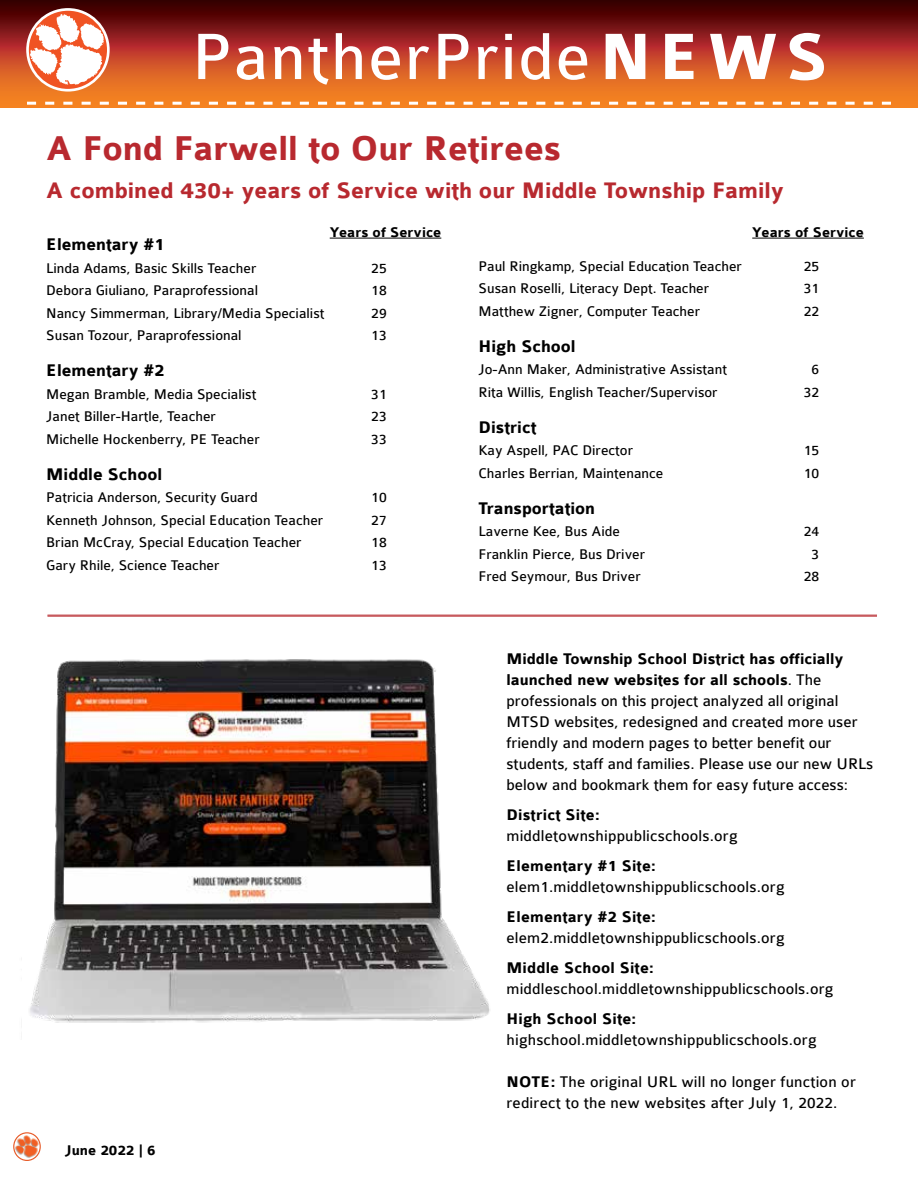
<style>
.page{position:relative;width:918px;height:1188px;background:#fff}
.page>*{position:absolute;margin:0;border:0;box-sizing:border-box;transform-origin:0 0}
.t1{font:700 36.75px "Colaborate";color:#b8292f}
.t2{font:700 24px "Colaborate";color:#b8292f}
.t3{font:700 18px "Colaborate";color:#000}
.t4{font:16.5px/21px "Colaborate";letter-spacing:.01em;color:#000}
.t5{font:700 16.5px "Colaborate";letter-spacing:.01em;color:#000}
.t6{font:15px "Colaborate";color:#000}
.t7{font:700 15px "Colaborate";color:#000}
.s1{font-weight:700}
</style>
<div class="page">
<img style="left:14px;top:1133px;width:26px;height:27px">
<div style="left:13px;top:1132px;width:28px;height:29px;border:1px solid #e75b29;border-radius:50%"></div>
<svg style="left:0;top:0;width:918px;height:107px;background:#9b3817"></svg>
<svg style="left:198px;top:33px;width:626px;height:52px"></svg>
<svg style="left:27px;top:102px;width:864px;height:3px"></svg>
<svg style="left:28px;top:9px;width:80px;height:81px"></svg>
<div style="left:26px;top:8px;width:84px;height:84px;border:3px solid #fff;border-radius:50%"></div>
<svg style="left:30px;top:14px;width:74px;height:71px"></svg>
<img style="left:29px;top:659px;width:461px;height:364px">
<hr style="left:47px;top:615px;width:830px;height:1px;background:#b8292f">
<hr style="left:47px;top:616px;width:830px;height:1px;background:#b8292f">
<hr style="left:330px;top:238px;width:111px;height:1px;background:#000">
<hr style="left:752px;top:238px;width:112px;height:1px;background:#000">
<h1 class="t1" style="left:46px;top:130px;width:516px">A Fond Farwell to Our Retirees</h1>
<h2 class="t2" style="left:46px;top:178px;width:739px">A combined 430+ years of Service with our Middle Township Family</h2>
<p class="t7" style="left:330px;top:224px;width:113px">Years of Service</p>
<p class="t7" style="left:752px;top:224px;width:113px">Years of Service</p>
<p class="t3" style="left:46px;top:235px;width:120px">Elementary #1</p>
<p class="t6" style="left:46px;top:260px;width:212px">Linda Adams, Basic Skills Teacher</p>
<p class="t6" style="left:371px;top:260px;width:17px">25</p>
<p class="t6" style="left:46px;top:283px;width:213px">Debora Giuliano, Paraprofessional</p>
<p class="t6" style="left:371px;top:283px;width:17px">18</p>
<p class="t6" style="left:46px;top:305px;width:280px">Nancy Simmerman, Library/Media Specialist</p>
<p class="t6" style="left:371px;top:305px;width:17px">29</p>
<p class="t6" style="left:46px;top:328px;width:197px">Susan Tozour, Paraprofessional</p>
<p class="t6" style="left:371px;top:328px;width:17px">13</p>
<p class="t3" style="left:46px;top:361px;width:120px">Elementary #2</p>
<p class="t6" style="left:46px;top:386px;width:212px">Megan Bramble, Media Specialist</p>
<p class="t6" style="left:371px;top:386px;width:17px">31</p>
<p class="t6" style="left:46px;top:409px;width:171px">Janet Biller-Hartle, Teacher</p>
<p class="t6" style="left:371px;top:409px;width:17px">23</p>
<p class="t6" style="left:46px;top:431px;width:215px">Michelle Hockenberry, PE Teacher</p>
<p class="t6" style="left:371px;top:431px;width:17px">33</p>
<p class="t3" style="left:46px;top:465px;width:117px">Middle School</p>
<p class="t6" style="left:46px;top:490px;width:213px">Patricia Anderson, Security Guard</p>
<p class="t6" style="left:371px;top:490px;width:17px">10</p>
<p class="t6" style="left:46px;top:512px;width:279px">Kenneth Johnson, Special Education Teacher</p>
<p class="t6" style="left:371px;top:512px;width:17px">27</p>
<p class="t6" style="left:46px;top:535px;width:257px">Brian McCray, Special Education Teacher</p>
<p class="t6" style="left:371px;top:535px;width:17px">18</p>
<p class="t6" style="left:46px;top:557px;width:175px">Gary Rhile, Science Teacher</p>
<p class="t6" style="left:371px;top:557px;width:17px">13</p>
<p class="t6" style="left:479px;top:258px;width:265px">Paul Ringkamp, Special Education Teacher</p>
<p class="t6" style="left:804px;top:258px;width:17px">25</p>
<p class="t6" style="left:479px;top:281px;width:232px">Susan Roselli, Literacy Dept. Teacher</p>
<p class="t6" style="left:804px;top:281px;width:17px">31</p>
<p class="t6" style="left:479px;top:303px;width:223px">Matthew Zigner, Computer Teacher</p>
<p class="t6" style="left:804px;top:303px;width:17px">22</p>
<p class="t3" style="left:479px;top:337px;width:99px">High School</p>
<p class="t6" style="left:479px;top:362px;width:250px">Jo-Ann Maker, Administrative Assistant</p>
<p class="t6" style="left:811px;top:362px;width:9px">6</p>
<p class="t6" style="left:479px;top:384px;width:241px">Rita Willis, English Teacher/Supervisor</p>
<p class="t6" style="left:804px;top:384px;width:17px">32</p>
<p class="t3" style="left:479px;top:418px;width:59px">District</p>
<p class="t6" style="left:479px;top:443px;width:156px">Kay Aspell, PAC Director</p>
<p class="t6" style="left:804px;top:443px;width:17px">15</p>
<p class="t6" style="left:479px;top:465px;width:186px">Charles Berrian, Maintenance</p>
<p class="t6" style="left:804px;top:465px;width:17px">10</p>
<p class="t3" style="left:479px;top:499px;width:118px">Transportation</p>
<p class="t6" style="left:479px;top:524px;width:143px">Laverne Kee, Bus Aide</p>
<p class="t6" style="left:804px;top:524px;width:17px">24</p>
<p class="t6" style="left:479px;top:546px;width:168px">Franklin Pierce, Bus Driver</p>
<p class="t6" style="left:811px;top:546px;width:9px">3</p>
<p class="t6" style="left:479px;top:569px;width:164px">Fred Seymour, Bus Driver</p>
<p class="t6" style="left:804px;top:569px;width:17px">28</p>
<p class="t7" style="left:65px;top:1142px;width:92px">June 2022 | 6</p>
<p class="t4" style="left:507px;top:649px;width:368px"><span class="s1">Middle Township School District has officially launched new websites for all schools</span>. The professionals on this project analyzed all original MTSD websites, redesigned and created more user friendly and modern pages to better benefit our students, staff and families. Please use our new URLs below and bookmark them for easy future access:</p>
<p class="t5" style="left:507px;top:806px;width:95px">District Site:</p>
<p class="t4" style="left:507px;top:826px;width:233px">middletownshippublicschools.org</p>
<p class="t5" style="left:507px;top:857px;width:151px">Elementary #1 Site:</p>
<p class="t4" style="left:507px;top:877px;width:280px">elem1.middletownshippublicschools.org</p>
<p class="t5" style="left:507px;top:908px;width:151px">Elementary #2 Site:</p>
<p class="t4" style="left:507px;top:928px;width:280px">elem2.middletownshippublicschools.org</p>
<p class="t5" style="left:507px;top:959px;width:149px">Middle School Site:</p>
<p class="t4" style="left:507px;top:979px;width:328px">middleschool.middletownshippublicschools.org</p>
<p class="t5" style="left:507px;top:1010px;width:131px">High School Site:</p>
<p class="t4" style="left:507px;top:1030px;width:312px">highschool.middletownshippublicschools.org</p>
<p class="t4" style="left:507px;top:1071px;width:351px"><span class="s1">NOTE:</span> The original URL will no longer function or redirect to the new websites after July 1, 2022.</p>
</div>
